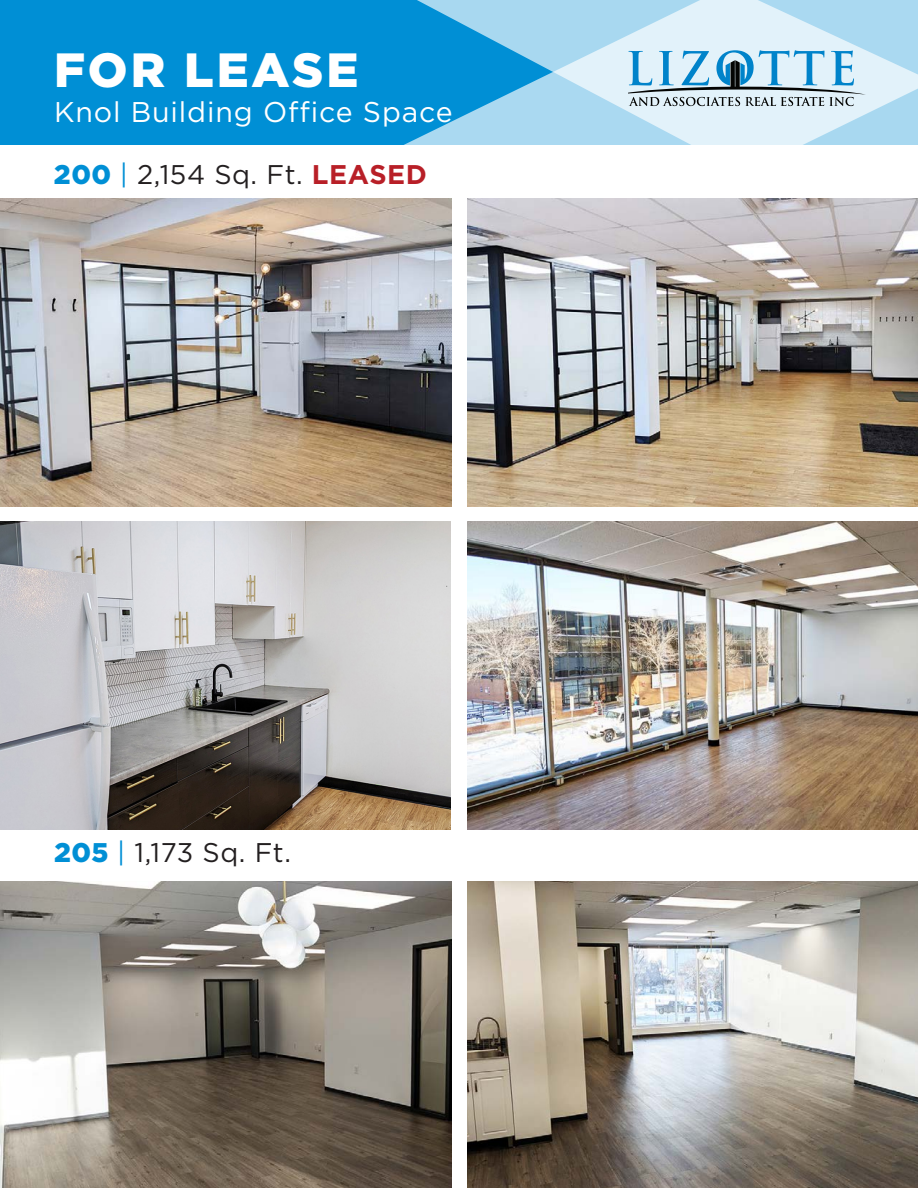
<style>
.page{position:relative;width:918px;height:1188px;background:#fff}
.page>*{position:absolute;margin:0;border:0;box-sizing:border-box;transform-origin:0 0}
.bullet_features{font:900 48px "Gotham";letter-spacing:.06em;color:#fff}
.bullet_features-2{font:28.5px "Gotham";letter-spacing:.03em;color:#fff}
.t1{font:27px "Gotham";letter-spacing:.02em;color:#231f20}
.s1{font-weight:900;color:#008fd5}
.s2{color:#008fd5}
.s3{font-weight:700;color:#b81f27}
</style>
<div class="page">
<div style="left:0;top:0;width:918px;height:144px;background:#008fd5"></div>
<svg style="left:406px;top:1px;width:511px;height:143px;fill:#aad9f1"></svg>
<svg style="left:628px;top:50px;width:238px;height:56px;background:#a6c8d9"></svg>
<img style="left:0;top:198px;width:451px;height:308px">
<img style="left:0;top:881px;width:451px;height:307px">
<img style="left:0;top:521px;width:451px;height:308px">
<img style="left:467px;top:198px;width:451px;height:308px">
<img style="left:467px;top:881px;width:451px;height:307px">
<img style="left:467px;top:521px;width:451px;height:308px">
<p class="bullet_features" style="left:54px;top:37px;width:306px">FOR LEASE</p>
<p class="bullet_features-2" style="left:54px;top:93px;width:400px">Knol Building Office Space</p>
<p class="t1" style="left:54px;top:157px;width:374px"><span class="s1">200</span> <span class="s2">|</span> 2,154 Sq. Ft. <span class="s3">LEASED</span></p>
<p class="t1" style="left:54px;top:835px;width:239px"><span class="s1">205</span> <span class="s2">|</span> 1,173 Sq. Ft.</p>
</div>
